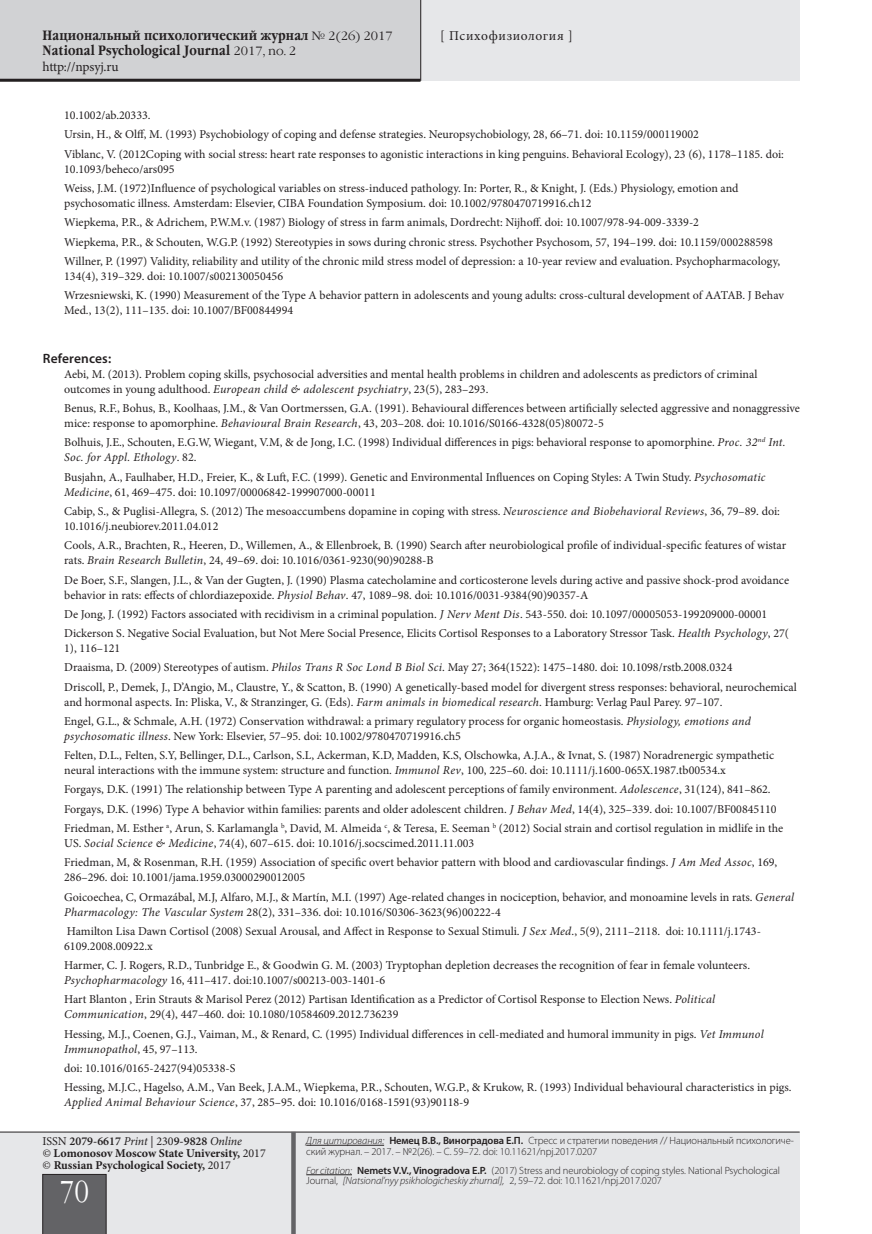
<style>
.page{position:relative;width:872px;height:1234px;background:#fff}
.page>*{position:absolute;margin:0;border:0;box-sizing:border-box;transform-origin:0 0}
.t1{font:30px "Garamond Narrow C";color:#fff}
.t2{font:700 13.5px/15px "Garamond Narrow C";letter-spacing:.01em;color:#231f20}
.t3{font:13.5px "Minion Pro";letter-spacing:.035em;color:#231f20}
.t4{font:13.5px "Minion Pro";letter-spacing:-.015em;color:#231f20}
.SubHeader___2nd_leve{font:600 13.5px "Myriad Pro";letter-spacing:.01em;color:#231f20}
.Reference{font:12px/15px "Minion Pro";color:#231f20}
.t5{font:700 12px/12px "Minion Pro";color:#231f20}
.t6{font:300 10.5px/10.5px "Myriad Pro";letter-spacing:-.01em;color:#231f20}
.s1{font-family:"Garamond C";font-weight:400;font-size:12px}
.s2{font-style:italic}
.s3{font-weight:400}
.s4{font-weight:600}
.s5{font-weight:400;font-style:italic}
</style>
<div class="page">
<div style="left:0;top:0;width:799px;height:81px;background:#e6e7e9"></div>
<div style="left:0;top:0;width:421px;height:79px;background:#d1d2d4"></div>
<div style="left:0;top:1132px;width:799px;height:101px;background:#e6e7e9"></div>
<hr style="left:0;top:1131px;width:799px;height:1px;background:#231f20">
<div style="left:43px;top:1173px;width:63px;height:60px;background:#636366"></div>
<hr style="left:0;top:79px;width:420px;height:3px;background:#231f20">
<div style="left:291px;top:1131px;width:5px;height:102px;background:#636366"></div>
<hr style="left:420px;top:0;width:1px;height:81px;background:#231f20">
<hr style="left:306px;top:1144px;width:78px;height:1px;background:#231f20">
<hr style="left:306px;top:1174px;width:46px;height:1px;background:#231f20">
<p class="t2" style="left:43px;top:28px;width:352px">Национальный психологический журнал <span class="s1">№ 2(26) 2017<br></span>National Psychological Journal <span class="s1">2017, no. 2</span></p>
<p class="t4" style="left:43px;top:57px;width:78px">http://npsyj.ru</p>
<p class="t3" style="left:440px;top:26px;width:134px">[ Психофизиология ]</p>
<p class="Reference" style="left:64px;top:108px;width:88px">10.1002/ab.20333.</p>
<p class="Reference" style="left:64px;top:127px;width:636px">Ursin, H., &amp; Olff, M. (1993) Psychobiology of coping and defense strategies. Neuropsychobiology, 28, 66–71. doi: 10.1159/000119002</p>
<p class="Reference" style="left:64px;top:146px;width:721px">Viblanc, V. (2012Coping with social stress: heart rate responses to agonistic interactions in king penguins. Behavioral Ecology), 23 (6), 1178–1185. doi:<br>10.1093/beheco/ars095</p>
<p class="Reference" style="left:64px;top:181px;width:676px">Weiss, J.M. (1972)Influence of psychological variables on stress-induced pathology. In: Porter, R., &amp; Knight, J. (Eds.) Physiology, emotion and psychosomatic illness. Amsterdam: Elsevier, CIBA Foundation Symposium. doi: 10.1002/9780470719916.ch12</p>
<p class="Reference" style="left:64px;top:215px;width:636px">Wiepkema, P.R., &amp; Adrichem, P.W.M.v. (1987) Biology of stress in farm animals, Dordrecht: Nijhoff. doi: 10.1007/978-94-009-3339-2</p>
<p class="Reference" style="left:64px;top:234px;width:710px">Wiepkema, P.R., &amp; Schouten, W.G.P. (1992) Stereotypies in sows during chronic stress. Psychother Psychosom, 57, 194–199. doi: 10.1159/000288598</p>
<p class="Reference" style="left:64px;top:253px;width:717px">Willner, P. (1997) Validity, reliability and utility of the chronic mild stress model of depression: a 10-year review and evaluation. Psychopharmacology,<br>134(4), 319–329. doi: 10.1007/s002130050456</p>
<p class="Reference" style="left:64px;top:288px;width:721px">Wrzesniewski, K. (1990) Measurement of the Type A behavior pattern in adolescents and young adults: cross-cultural development of AATAB. J Behav<br>Med., 13(2), 111–135. doi: 10.1007/BF00844994</p>
<p class="SubHeader___2nd_leve" style="left:43px;top:349px;width:70px">References:</p>
<p class="Reference" style="left:64px;top:366px;width:695px">Aebi, M. (2013). Problem coping skills, psychosocial adversities and mental health problems in children and adolescents as predictors of criminal outcomes in young adulthood. <span class="s2">European child &amp; adolescent psychiatry</span>, 23(5), 283–293.</p>
<p class="Reference" style="left:64px;top:401px;width:737px">Benus, R.F., Bohus, B., Koolhaas, J.M., &amp; Van Oortmerssen, G.A. (1991). Behavioural differences between artificially selected aggressive and nonaggressive mice: response to apomorphine. <span class="s2">Behavioural Brain Research</span>, 43, 203–208. doi: 10.1016/S0166-4328(05)80072-5</p>
<p class="Reference" style="left:64px;top:435px;width:723px">Bolhuis, J.E., Schouten, E.G.W, Wiegant, V.M, &amp; de Jong, I.C. (1998) Individual differences in pigs: behavioral response to apomorphine. <span class="s2">Proc. 32</span><sup>nd</sup> <span class="s2">Int.<br>Soc. for Appl. Ethology</span>. 82.</p>
<p class="Reference" style="left:64px;top:469px;width:703px">Busjahn, A., Faulhaber, H.D., Freier, K., &amp; Luft, F.C. (1999). Genetic and Environmental Influences on Coping Styles: A Twin Study. <span class="s2">Psychosomatic<br>Medicine</span>, 61, 469–475. doi: 10.1097/00006842-199907000-00011</p>
<p class="Reference" style="left:64px;top:503px;width:717px">Cabip, S., &amp; Puglisi-Allegra, S. (2012) The mesoaccumbens dopamine in coping with stress. <span class="s2">Neuroscience and Biobehavioral Reviews</span>, 36, 79–89. doi:<br>10.1016/j.neubiorev.2011.04.012</p>
<p class="Reference" style="left:64px;top:538px;width:723px">Cools, A.R., Brachten, R., Heeren, D., Willemen, A., &amp; Ellenbroek, B. (1990) Search after neurobiological profile of individual-specific features of wistar rats. <span class="s2">Brain Research Bulletin</span>, 24, 49–69. doi: 10.1016/0361-9230(90)90288-B</p>
<p class="Reference" style="left:64px;top:572px;width:726px">De Boer, S.F., Slangen, J.L., &amp; Van der Gugten, J. (1990) Plasma catecholamine and corticosterone levels during active and passive shock-prod avoidance behavior in rats: effects of chlordiazepoxide. <span class="s2">Physiol Behav</span>. 47, 1089–98. doi: 10.1016/0031-9384(90)90357-A</p>
<p class="Reference" style="left:64px;top:606px;width:704px">De Jong, J. (1992) Factors associated with recidivism in a criminal population. <span class="s2">J Nerv Ment Dis</span>. 543-550. doi: 10.1097/00005053-199209000-00001</p>
<p class="Reference" style="left:64px;top:625px;width:726px">Dickerson S. Negative Social Evaluation, but Not Mere Social Presence, Elicits Cortisol Responses to a Laboratory Stressor Task. <span class="s2">Health Psychology</span>, 27(<br>1), 116–121</p>
<p class="Reference" style="left:64px;top:660px;width:669px">Draaisma, D. (2009) Stereotypes of autism. <span class="s2">Philos Trans R Soc Lond B Biol Sci</span>. May 27; 364(1522): 1475–1480. doi: 10.1098/rstb.2008.0324</p>
<p class="Reference" style="left:64px;top:679px;width:734px">Driscoll, P., Demek, J., D’Angio, M., Claustre, Y., &amp; Scatton, B. (1990) A genetically-based model for divergent stress responses: behavioral, neurochemical and hormonal aspects. In: Pliska, V., &amp; Stranzinger, G. (Eds). <span class="s2">Farm animals in biomedical research</span>. Hamburg: Verlag Paul Parey. 97–107.</p>
<p class="Reference" style="left:64px;top:713px;width:688px">Engel, G.L., &amp; Schmale, A.H. (1972) Conservation withdrawal: a primary regulatory process for organic homeostasis. <span class="s2">Physiology, emotions and psychosomatic illness</span>. New York: Elsevier, 57–95. doi: 10.1002/9780470719916.ch5</p>
<p class="Reference" style="left:64px;top:747px;width:711px">Felten, D.L., Felten, S.Y, Bellinger, D.L., Carlson, S.L, Ackerman, K.D, Madden, K.S, Olschowka, A.J.A., &amp; Ivnat, S. (1987) Noradrenergic sympathetic neural interactions with the immune system: structure and function. <span class="s2">Immunol Rev</span>, 100, 225–60. doi: 10.1111/j.1600-065X.1987.tb00534.x</p>
<p class="Reference" style="left:64px;top:782px;width:708px">Forgays, D.K. (1991) The relationship between Type A parenting and adolescent perceptions of family environment. <span class="s2">Adolescence</span>, 31(124), 841–862.</p>
<p class="Reference" style="left:64px;top:801px;width:714px">Forgays, D.K. (1996) Type A behavior within families: parents and older adolescent children. <span class="s2">J Behav Med</span>, 14(4), 325–339. doi: 10.1007/BF00845110</p>
<p class="Reference" style="left:64px;top:820px;width:720px">Friedman, M. Esther <sup>a</sup>, Arun, S. Karlamangla <sup>b</sup>, David, M. Almeida <sup>c</sup>, &amp; Teresa, E. Seeman <sup>b</sup> (2012) Social strain and cortisol regulation in midlife in the<br>US. <span class="s2">Social Science &amp; Medicine</span>, 74(4), 607–615. doi: 10.1016/j.socscimed.2011.11.003</p>
<p class="Reference" style="left:64px;top:854px;width:714px">Friedman, M, &amp; Rosenman, R.H. (1959) Association of specific overt behavior pattern with blood and cardiovascular findings. <span class="s2">J Am Med Assoc</span>, 169,<br>286–296. doi: 10.1001/jama.1959.03000290012005</p>
<p class="Reference" style="left:64px;top:889px;width:731px">Goicoechea, C, Ormazábal, M.J, Alfaro, M.J., &amp; Martín, M.I. (1997) Age-related changes in nociception, behavior, and monoamine levels in rats. <span class="s2">General<br>Pharmacology: The Vascular System</span> 28(2), 331–336. doi: 10.1016/S0306-3623(96)00222-4</p>
<p class="Reference" style="left:64px;top:923px;width:698px">Hamilton Lisa Dawn Cortisol (2008) Sexual Arousal, and Affect in Response to Sexual Stimuli. <span class="s2">J Sex Med</span>., 5(9), 2111–2118. doi: 10.1111/j.1743-<br>6109.2008.00922.x</p>
<p class="Reference" style="left:64px;top:957px;width:687px">Harmer, C. J. Rogers, R.D., Tunbridge E., &amp; Goodwin G. M. (2003) Tryptophan depletion decreases the recognition of fear in female volunteers.<br><span class="s2">Psychopharmacology</span> 16, 411–417. doi:10.1007/s00213-003-1401-6</p>
<p class="Reference" style="left:64px;top:991px;width:652px">Hart Blanton , Erin Strauts &amp; Marisol Perez (2012) Partisan Identification as a Predictor of Cortisol Response to Election News. <span class="s2">Political<br>Communication</span>, 29(4), 447–460. doi: 10.1080/10584609.2012.736239</p>
<p class="Reference" style="left:64px;top:1026px;width:701px">Hessing, M.J., Coenen, G.J., Vaiman, M., &amp; Renard, C. (1995) Individual differences in cell-mediated and humoral immunity in pigs. <span class="s2">Vet Immunol<br>Immunopathol</span>, 45, 97–113.</p>
<p class="Reference" style="left:64px;top:1060px;width:173px">doi: 10.1016/0165-2427(94)05338-S</p>
<p class="Reference" style="left:64px;top:1079px;width:729px">Hessing, M.J.C., Hagelso, A.M., Van Beek, J.A.M., Wiepkema, P.R., Schouten, W.G.P., &amp; Krukow, R. (1993) Individual behavioural characteristics in pigs.<br><span class="s2">Applied Animal Behaviour Science</span>, 37, 285–95. doi: 10.1016/0168-1591(93)90118-9</p>
<p class="t5" style="left:43px;top:1134px;width:225px"><span class="s3">ISSN</span> <span class="s4">2079-6617</span> <span class="s5">Print</span> <span class="s3">| 230</span><span class="s4">9-9828</span> <span class="s5">Online<br>©</span> Lomonosov Moscow State University, <span class="s3">2017 ©</span> Russian Psychological Society, <span class="s3">2017</span></p>
<h1 class="t1" style="left:60px;top:1175px;width:31px">70</h1>
<p class="t6" style="left:306px;top:1134px;width:489px"><span class="s2">Для цитирования:</span> <span class="s4">Немец В.В., Виноградова Е.П.</span> Стресс и стратегии поведения // Национальный психологиче&shy;ский журнал. – 2017. – №2(26). – С. 59–72. doi: 10.11621/npj.2017.0207</p>
<p class="t6" style="left:306px;top:1164px;width:475px"><span class="s2">For citation:</span> <span class="s4">Nemets V.V., Vinogradova E.P.</span> (2017) Stress and neurobiology of coping styles. National Psychological<br>Journal, <span class="s2">[Natsional’nyy psikhologicheskiy zhurnal],</span> 2, 59–72. doi: 10.11621/npj.2017.0207</p>
</div>
